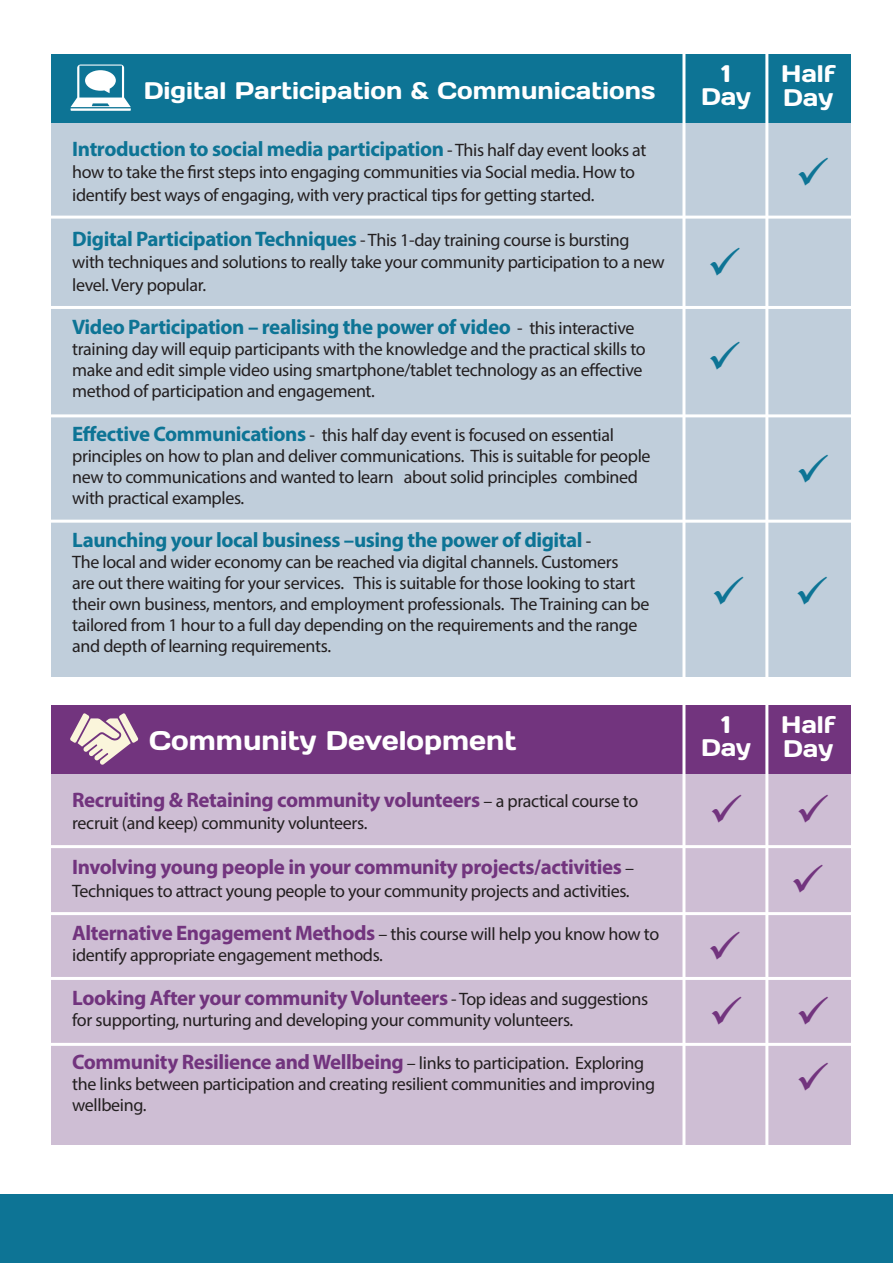
<style>
.page{position:relative;width:893px;height:1263px;background:#fff}
.page>*{position:absolute;margin:0;border:0;box-sizing:border-box;transform-origin:0 0}
.t1{font:27px "Days";color:#fff}
.t2{font:24px/22.5px "Days";color:#fff;text-align:center}
.t3{font:700 21px "Myriad Pro";letter-spacing:-.02em;color:#72347e}
.t4{font:700 21px "Myriad Pro";letter-spacing:-.02em;color:#0d7495}
.t5{font:18px/21px "Myriad Pro";letter-spacing:-.02em;color:#231f20}
.s1{font-weight:400;font-size:18px;color:#231f20}
.s2{font-weight:700;font-size:21px;color:#0d7495}
.s3{font-weight:700;font-size:21px;color:#72347e}
</style>
<div class="page">
<div style="left:52px;top:91px;width:799px;height:585px;background:#c0cedb"></div>
<div style="left:52px;top:54px;width:799px;height:68px;background:#0d7495"></div>
<hr style="left:682px;top:44px;width:3px;height:641px;background:#fff">
<hr style="left:765px;top:44px;width:3px;height:641px;background:#fff">
<hr style="left:49px;top:216px;width:814px;height:3px;background:#fff">
<hr style="left:49px;top:306px;width:814px;height:3px;background:#fff">
<hr style="left:49px;top:414px;width:814px;height:3px;background:#fff">
<hr style="left:49px;top:520px;width:814px;height:3px;background:#fff">
<svg style="left:71px;top:65px;width:60px;height:46px"></svg>
<div style="left:52px;top:742px;width:799px;height:402px;background:#cebed4"></div>
<div style="left:52px;top:705px;width:799px;height:68px;background:#72347e"></div>
<hr style="left:682px;top:694px;width:3px;height:569px;background:#fff">
<hr style="left:765px;top:694px;width:3px;height:569px;background:#fff">
<hr style="left:49px;top:845px;width:814px;height:3px;background:#fff">
<hr style="left:49px;top:912px;width:814px;height:3px;background:#fff">
<hr style="left:49px;top:977px;width:814px;height:3px;background:#fff">
<svg style="left:70px;top:713px;width:68px;height:52px"></svg>
<hr style="left:49px;top:1043px;width:814px;height:3px;background:#fff">
<div style="left:0;top:1194px;width:893px;height:69px;background:#0d7495"></div>
<p class="t2" style="left:144px;top:78px;width:513px">Digital Participation &amp; Communications</p>
<p class="t4" style="left:72px;top:135px;width:576px">Introduction to social media participation <span class="s1">- This half day event looks at</span></p>
<p class="t5" style="left:72px;top:161px;width:564px;line-height:22.5px">how to take the first steps into engaging communities via Social media. How to identify best ways of engaging, with very practical tips for getting started.</p>
<p class="t5" style="left:72px;top:228px;width:594px;line-height:22.5px"><span class="s2">Digital Participation Techniques</span> - This 1-day training course is bursting with techniques and solutions to really take your community participation to a new level. Very popular.</p>
<p class="t4" style="left:72px;top:313px;width:564px">Video Participation – realising the power of video <span class="s1">- this interactive</span></p>
<p class="t5" style="left:72px;top:338px;width:575px">training day will equip participants with the knowledge and the practical skills to make and edit simple video using smartphone/tablet technology as an effective method of participation and engagement.</p>
<p class="t5" style="left:72px;top:424px;width:580px"><span class="s2">Effective Communications</span> - this half day event is focused on essential principles on how to plan and deliver communications. This is suitable for people new to communications and wanted to learn about solid principles combined with practical examples.</p>
<p class="t4" style="left:72px;top:526px;width:520px">Launching your local business –using the power of digital <span class="s1">-</span></p>
<p class="t5" style="left:72px;top:551px;width:579px">The local and wider economy can be reached via digital channels. Customers<br>are out there waiting for your services. This is suitable for those looking to start their own business, mentors, and employment professionals. The Training can be tailored from 1 hour to a full day depending on the requirements and the range and depth of learning requirements.</p>
<p class="t1" style="left:149px;top:723px;width:369px">Community Development</p>
<p class="t3" style="left:72px;top:786px;width:567px">Recruiting &amp; Retaining community volunteers <span class="s1">– a practical course to</span></p>
<p class="t5" style="left:72px;top:812px;width:297px">recruit (and keep) community volunteers.</p>
<p class="t3" style="left:72px;top:853px;width:563px">Involving young people in your community projects/activities <span class="s1">–</span></p>
<p class="t5" style="left:72px;top:880px;width:559px">Techniques to attract young people to your community projects and activities.</p>
<p class="t5" style="left:72px;top:923px;width:589px"><span class="s3">Alternative Engagement Methods</span> – this course will help you know how to identify appropriate engagement methods.</p>
<p class="t3" style="left:72px;top:984px;width:577px">Looking After your community Volunteers <span class="s1">- Top ideas and suggestions</span></p>
<p class="t5" style="left:72px;top:1009px;width:503px">for supporting, nurturing and developing your community volunteers.</p>
<p class="t3" style="left:72px;top:1048px;width:573px">Community Resilience and Wellbeing <span class="s1">– links to participation. Exploring</span></p>
<p class="t5" style="left:72px;top:1073px;width:584px">the links between participation and creating resilient communities and improving wellbeing.</p>
<p class="t2" style="left:701px;top:61px;width:52px">1<br>Day</p>
<p class="t2" style="left:781px;top:61px;width:56px;line-height:24px;text-align:left">Half<br>Day</p>
<p class="t2" style="left:701px;top:712px;width:52px">1<br>Day</p>
<p class="t2" style="left:781px;top:711px;width:56px;line-height:24px;text-align:left">Half<br>Day</p>
</div>
